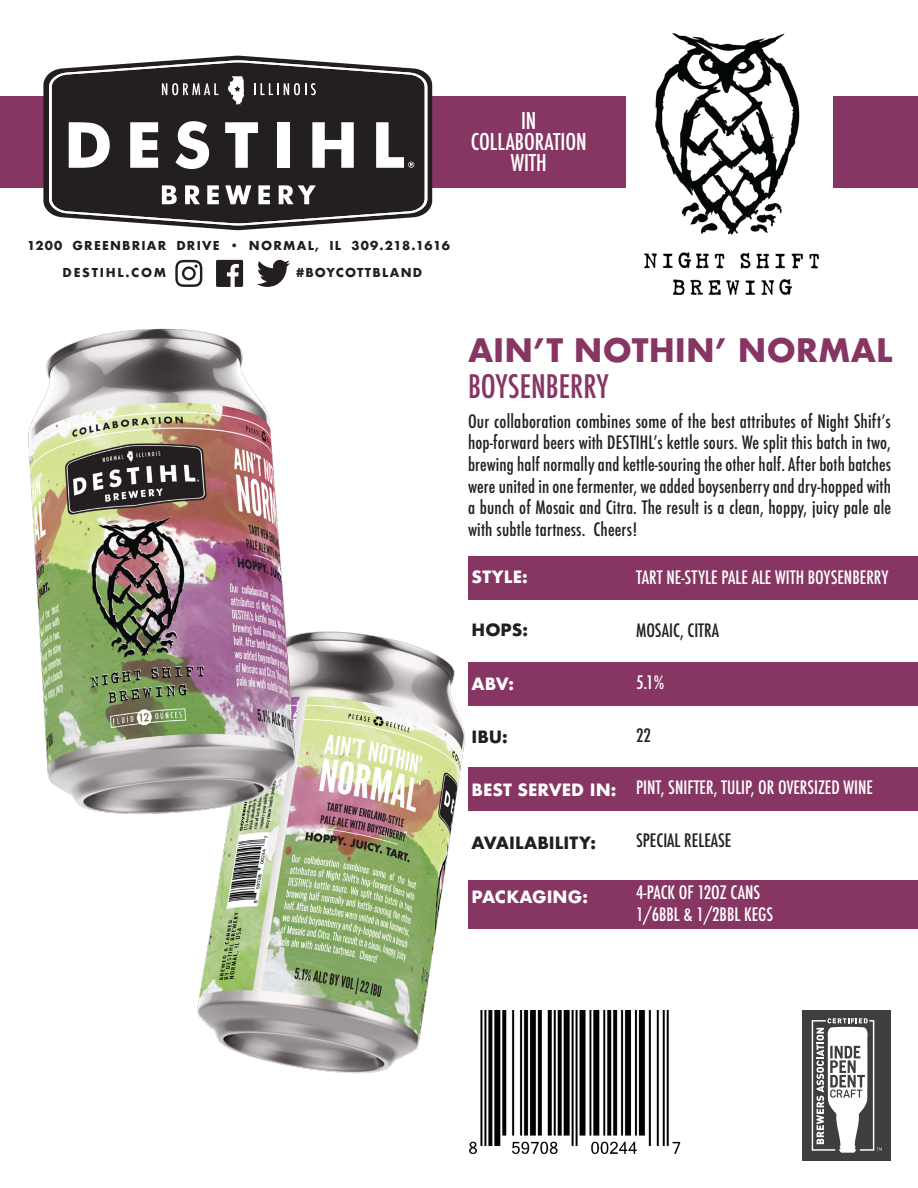
<style>
.page{position:relative;width:918px;height:1188px;background:#fff}
.page>*{position:absolute;margin:0;border:0;box-sizing:border-box;transform-origin:0 0}
.t1{font:700 31.5px "Futura";color:#873562}
.t2{font:500 condensed 31.5px "Futura";color:#873562}
.t3{font:500 condensed 22.5px "Futura";color:#fff}
.t4{font:500 condensed 18px/21.6px "Futura";letter-spacing:.01em;color:#231f20;text-align:justify}
.t5{font:500 condensed 18px "Futura";color:#fff}
.t6{font:700 16.5px "Futura";color:#fff}
.t7{font:700 16.5px "Futura";color:#231f20}
.t8{font:700 12px "Futura";letter-spacing:.1em;color:#231f20}
.t9{font:700 12px "Futura";letter-spacing:.14em;color:#231f20}
</style>
<div class="page">
<div style="left:468px;top:880px;width:450px;height:48px;background:#873562"></div>
<div style="left:468px;top:557px;width:450px;height:43px;background:#873562"></div>
<div style="left:468px;top:662px;width:450px;height:43px;background:#873562"></div>
<div style="left:468px;top:767px;width:450px;height:43px;background:#873562"></div>
<img style="left:469px;top:1010px;width:212px;height:144px">
<div style="left:0;top:96px;width:918px;height:92px;background:#873562"></div>
<svg style="left:43px;top:56px;width:389px;height:174px"></svg>
<svg style="left:49px;top:60px;width:378px;height:165px;background:#3b3738"></svg>
<svg style="left:162px;top:185px;width:15px;height:19px"></svg>
<svg style="left:185px;top:185px;width:15px;height:19px"></svg>
<svg style="left:207px;top:185px;width:12px;height:19px"></svg>
<svg style="left:225px;top:185px;width:26px;height:19px"></svg>
<svg style="left:258px;top:185px;width:12px;height:19px"></svg>
<svg style="left:279px;top:185px;width:37px;height:19px"></svg>
<svg style="left:69px;top:122px;width:41px;height:46px;background:#b9b8b8"></svg>
<svg style="left:130px;top:122px;width:28px;height:46px"></svg>
<svg style="left:176px;top:121px;width:33px;height:48px;background:#a7a6a6"></svg>
<svg style="left:225px;top:122px;width:33px;height:46px;background:#949293"></svg>
<div style="left:277px;top:122px;width:13px;height:46px;background:#fff"></div>
<svg style="left:312px;top:122px;width:42px;height:46px;background:#b5b3b4"></svg>
<svg style="left:376px;top:122px;width:38px;height:46px;background:#807e7f"></svg>
<div style="left:803px;top:1010px;width:88px;height:151px;background:#3e3e3f"></div>
<svg style="left:812px;top:1018px;width:70px;height:135px"></svg>
<img style="left:28px;top:328px;width:437px;height:746px">
<svg style="left:175px;top:260px;width:27px;height:27px"></svg>
<svg style="left:216px;top:260px;width:27px;height:27px"></svg>
<svg style="left:257px;top:260px;width:33px;height:27px"></svg>
<img style="left:626px;top:33px;width:206px;height:262px">
<p class="t3" style="left:521px;top:107px;width:17px">IN</p>
<p class="t3" style="left:471px;top:128px;width:117px">COLLABORATION</p>
<p class="t3" style="left:511px;top:149px;width:38px">WITH</p>
<p class="t8" style="left:27px;top:237px;width:424px">1200 GREENBRIAR DRIVE • NORMAL, IL 309.218.1616</p>
<p class="t9" style="left:63px;top:264px;width:105px">DESTIHL.COM</p>
<p class="t8" style="left:296px;top:264px;width:128px">#BOYCOTTBLAND</p>
<p class="t1" style="left:468px;top:327px;width:426px">AIN’T NOTHIN’ NORMAL</p>
<p class="t2" style="left:468px;top:366px;width:142px">BOYSENBERRY</p>
<p class="t4" style="left:468px;top:410px;width:425px">Our collaboration combines some of the best attributes of Night Shift’s hop-forward beers with DESTIHL’s kettle sours. We split this batch in two, brewing half normally and kettle-souring the other half. After both batches were united in one fermenter, we added boysenberry and dry-hopped with a bunch of Mosaic and Citra. The result is a clean, hoppy, juicy pale ale with subtle tartness. Cheers!</p>
<p class="t6" style="left:472px;top:565px;width:58px">STYLE:</p>
<p class="t7" style="left:472px;top:618px;width:58px">HOPS:</p>
<p class="t6" style="left:472px;top:672px;width:44px">ABV:</p>
<p class="t7" style="left:472px;top:725px;width:38px">IBU:</p>
<p class="t6" style="left:472px;top:778px;width:146px">BEST SERVED IN:</p>
<p class="t7" style="left:472px;top:831px;width:126px">AVAILABILITY:</p>
<p class="t6" style="left:472px;top:885px;width:118px">PACKAGING:</p>
<p class="t5" style="left:636px;top:566px;width:254px">TART NE-STYLE PALE ALE WITH BOYSENBERRY</p>
<p class="t4" style="left:636px;top:620px;width:84px">MOSAIC, CITRA</p>
<p class="t5" style="left:636px;top:671px;width:30px">5.1%</p>
<p class="t4" style="left:636px;top:725px;width:16px">22</p>
<p class="t5" style="left:636px;top:776px;width:238px">PINT, SNIFTER, TULIP, OR OVERSIZED WINE</p>
<p class="t4" style="left:636px;top:830px;width:97px">SPECIAL RELEASE</p>
<p class="t5" style="left:636px;top:881px;width:126px">4-PACK OF 12OZ CANS</p>
<p class="t5" style="left:636px;top:903px;width:139px">1/6BBL &amp; 1/2BBL KEGS</p>
</div>
